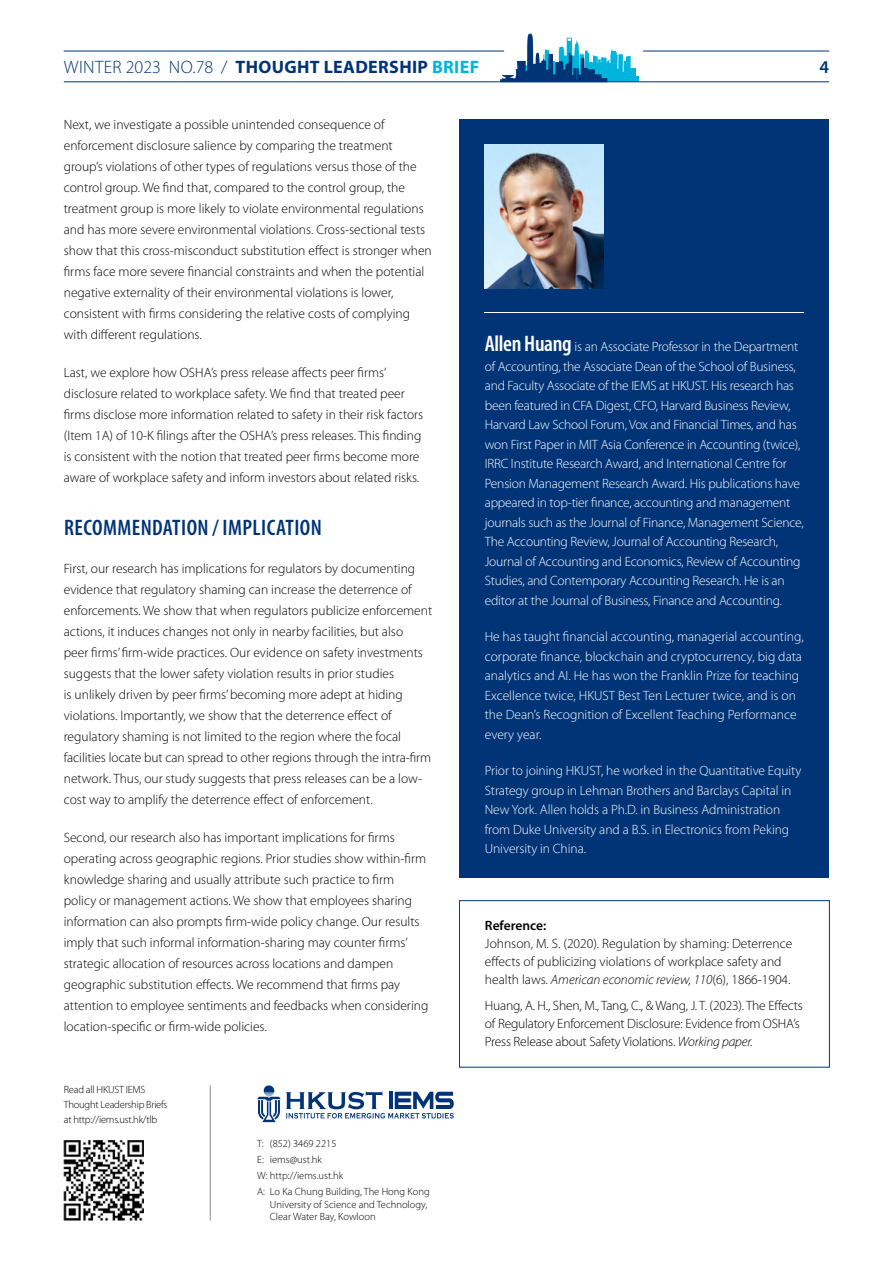
<style>
.page{position:relative;width:893px;height:1263px;background:#fff}
.page>*{position:absolute;margin:0;border:0;box-sizing:border-box;transform-origin:0 0}
.t1{font:600 condensed 22.5px "Myriad Pro";letter-spacing:.02em;color:#003477}
.t2{font:700 18px "Myriad Pro";letter-spacing:.02em;color:#003477}
.t3{font:600 18px "Myriad Pro";color:#003477}
.t4{font:300 13.5px/21px "Myriad Pro";color:#000}
.t5{font:300 13.5px/19.5px "Myriad Pro";letter-spacing:-.015em;color:#fff}
.t6{font:600 13.5px "Myriad Pro";color:#000}
.t7{font:300 10.5px/16.2px "Myriad Pro";color:#000}
.t8{font:300 10.5px/15px "Myriad Pro";letter-spacing:-.02em;color:#000}
.s1{font-weight:300}
.s2{color:#00b4dc}
.s3{font-weight:600;font-stretch:condensed;font-size:22.5px}
.s4{font-style:italic}
</style>
<div class="page">
<hr style="left:64px;top:51px;width:440px;height:1px;background:#003477">
<hr style="left:643px;top:51px;width:186px;height:1px;background:#003477">
<div style="left:626px;top:68px;width:10px;height:14px;background:#00b4dc"></div>
<div style="left:629px;top:76px;width:10px;height:6px;background:#00b4dc"></div>
<svg style="left:500px;top:33px;width:131px;height:48px"></svg>
<hr style="left:64px;top:81px;width:765px;height:1px;background:#003477">
<div style="left:459px;top:119px;width:370px;height:759px;background:#003477"></div>
<hr style="left:484px;top:312px;width:320px;height:1px;background:#fff">
<img style="left:485px;top:144px;width:118px;height:144px">
<div style="left:459px;top:900px;width:371px;height:167px;border:1px solid #003477"></div>
<img style="left:64px;top:1140px;width:80px;height:80px">
<svg style="left:257px;top:1085px;width:197px;height:37px"></svg>
<hr style="left:210px;top:1085px;width:1px;height:135px;background:#898989">
<h2 class="t2" style="left:64px;top:57px;width:417px"><span class="s1">WINTER 2023 NO.78 /</span> THOUGHT LEADERSHIP <span class="s2">BRIEF</span></h2>
<h2 class="t3" style="left:819px;top:56px;width:11px">4</h2>
<p class="t4" style="left:64px;top:114px;width:370px">Next, we investigate a possible unintended consequence of enforcement disclosure salience by comparing the treatment group’s violations of other types of regulations versus those of the control group. We find that, compared to the control group, the treatment group is more likely to violate environmental regulations and has more severe environmental violations. Cross-sectional tests show that this cross-misconduct substitution effect is stronger when firms face more severe financial constraints and when the potential negative externality of their environmental violations is lower, consistent with firms considering the relative costs of complying with different regulations.</p>
<p class="t4" style="left:64px;top:362px;width:361px">Last, we explore how OSHA’s press release affects peer firms’ disclosure related to workplace safety. We find that treated peer firms disclose more information related to safety in their risk factors (Item 1A) of 10-K filings after the OSHA’s press releases. This finding is consistent with the notion that treated peer firms become more aware of workplace safety and inform investors about related risks.</p>
<h1 class="t1" style="left:64px;top:515px;width:259px">RECOMMENDATION / IMPLICATION</h1>
<p class="t4" style="left:64px;top:558px;width:370px">First, our research has implications for regulators by documenting evidence that regulatory shaming can increase the deterrence of enforcements. We show that when regulators publicize enforcement actions, it induces changes not only in nearby facilities, but also<br>peer firms’ firm-wide practices. Our evidence on safety investments suggests that the lower safety violation results in prior studies<br>is unlikely driven by peer firms’ becoming more adept at hiding violations. Importantly, we show that the deterrence effect of regulatory shaming is not limited to the region where the focal facilities locate but can spread to other regions through the intra-firm network. Thus, our study suggests that press releases can be a low&shy;cost way to amplify the deterrence effect of enforcement.</p>
<p class="t4" style="left:64px;top:827px;width:366px">Second, our research also has important implications for firms operating across geographic regions. Prior studies show within-firm knowledge sharing and usually attribute such practice to firm policy or management actions. We show that employees sharing information can also prompts firm-wide policy change. Our results imply that such informal information-sharing may counter firms’ strategic allocation of resources across locations and dampen geographic substitution effects. We recommend that firms pay attention to employee sentiments and feedbacks when considering location-specific or firm-wide policies.</p>
<p class="t8" style="left:64px;top:1082px;width:105px">Read all HKUST IEMS<br>Thought Leadership Briefs at http://iems.ust.hk/tlb</p>
<p class="t7" style="left:257px;top:1135px;width:174px">T: (852) 3469 2215<br>E: iems@ust.hk<br>W: http://iems.ust.hk<br>A: Lo Ka Chung Building, The Hong Kong</p>
<p class="t7" style="left:270px;top:1198px;width:159px;line-height:12.8px">University of Science and Technology,<br>Clear Water Bay, Kowloon</p>
<p class="t5" style="left:485px;top:337px;width:320px"><span class="s3">Allen Huang</span> is an Associate Professor in the Department of Accounting, the Associate Dean of the School of Business, and Faculty Associate of the IEMS at HKUST. His research has been featured in CFA Digest, CFO, Harvard Business Review, Harvard Law School Forum, Vox and Financial Times, and has won First Paper in MIT Asia Conference in Accounting (twice), IRRC Institute Research Award, and International Centre for Pension Management Research Award. His publications have appeared in top-tier finance, accounting and management journals such as the Journal of Finance, Management Science, The Accounting Review, Journal of Accounting Research, Journal of Accounting and Economics, Review of Accounting Studies, and Contemporary Accounting Research. He is an editor at the Journal of Business, Finance and Accounting.</p>
<p class="t5" style="left:485px;top:627px;width:320px">He has taught financial accounting, managerial accounting, corporate finance, blockchain and cryptocurrency, big data analytics and AI. He has won the Franklin Prize for teaching Excellence twice, HKUST Best Ten Lecturer twice, and is on the Dean’s Recognition of Excellent Teaching Performance every year.</p>
<p class="t5" style="left:485px;top:761px;width:318px">Prior to joining HKUST, he worked in the Quantitative Equity Strategy group in Lehman Brothers and Barclays Capital in New York. Allen holds a Ph.D. in Business Administration from Duke University and a B.S. in Electronics from Peking University in China.</p>
<p class="t6" style="left:485px;top:916px;width:63px">Reference:</p>
<p class="t4" style="left:485px;top:934px;width:309px;line-height:18px">Johnson, M. S. (2020). Regulation by shaming: Deterrence effects of publicizing violations of workplace safety and health laws. <span class="s4">American economic review, 110</span>(6), 1866-1904.</p>
<p class="t4" style="left:485px;top:997px;width:319px;line-height:18px">Huang, A. H., Shen, M., Tang, C., &amp; Wang, J. T. (2023). The Effects of Regulatory Enforcement Disclosure: Evidence from OSHA’s<br>Press Release about Safety Violations. <span class="s4">Working paper.</span></p>
</div>
